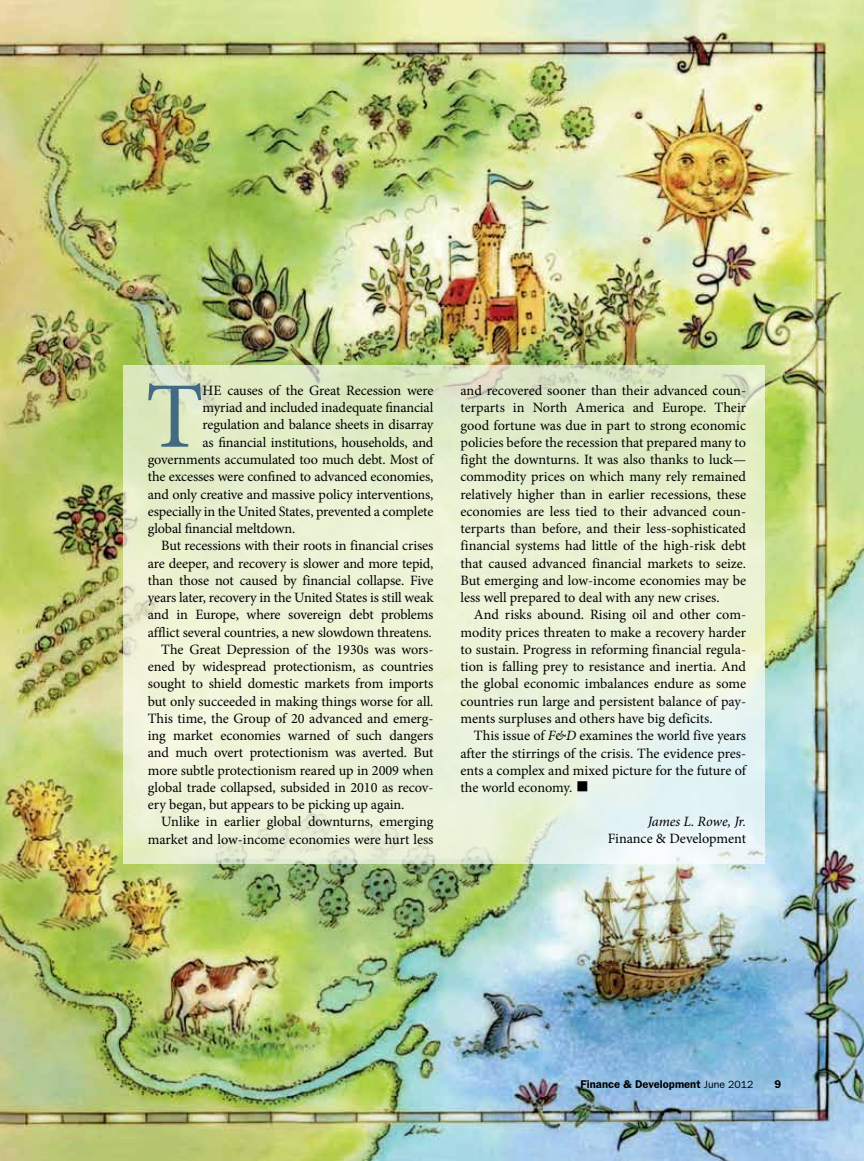
<style>
.page{position:relative;width:864px;height:1161px;background:#fff}
.page>*{position:absolute;margin:0;border:0;box-sizing:border-box;transform-origin:0 0}
.t1{font:93.9px "Minion Pro";color:#416a83}
.t2{font:34.5px "Minion Pro";color:#000}
.t3{font:14.25px/17.2px "Minion Pro";letter-spacing:-.005em;color:#000;text-align:right}
.t4{font:600 11.25px "ITC Franklin Gothic Std";color:#000}
.s1{font-style:italic}
.s2{font-weight:400;font-size:10.5px}
</style>
<div class="page">
<img style="left:0;top:0;width:864px;height:1161px">
<svg style="left:123px;top:365px;width:642px;height:499px;background:#e7f0d4"></svg>
<p class="t1" style="left:146px;top:354px;width:59px">T</p>
<p class="t3" style="left:203px;top:382px;width:232px">he causes of the Great Recession were</p>
<p class="t3" style="left:203px;top:399px;width:232px">myriad and included inadequate financial</p>
<p class="t3" style="left:203px;top:416px;width:233px">regulation and balance sheets in disarray</p>
<p class="t3" style="left:203px;top:434px;width:232px">as financial institutions, households, and</p>
<p class="t3" style="left:148px;top:451px;width:287px">governments accumulated too much debt. Most of</p>
<p class="t3" style="left:148px;top:468px;width:287px">the excesses were confined to advanced economies,</p>
<p class="t3" style="left:148px;top:485px;width:287px">and only creative and massive policy interventions,</p>
<p class="t3" style="left:148px;top:503px;width:287px">especially in the United States, prevented a complete</p>
<p class="t3" style="left:148px;top:520px;width:149px">global financial meltdown.</p>
<p class="t3" style="left:161px;top:537px;width:274px">But recessions with their roots in financial crises</p>
<p class="t3" style="left:148px;top:554px;width:287px">are deeper, and recovery is slower and more tepid,</p>
<p class="t3" style="left:148px;top:572px;width:287px">than those not caused by financial collapse. Five</p>
<p class="t3" style="left:148px;top:589px;width:287px">years later, recovery in the United States is still weak</p>
<p class="t3" style="left:148px;top:606px;width:287px">and in Europe, where sovereign debt problems</p>
<p class="t3" style="left:148px;top:623px;width:285px">afflict several countries, a new slowdown threatens.</p>
<p class="t3" style="left:161px;top:641px;width:274px">The Great Depression of the 1930s was wors-</p>
<p class="t3" style="left:148px;top:658px;width:287px">ened by widespread protectionism, as countries</p>
<p class="t3" style="left:148px;top:675px;width:287px">sought to shield domestic markets from imports</p>
<p class="t3" style="left:148px;top:692px;width:287px">but only succeeded in making things worse for all.</p>
<p class="t3" style="left:148px;top:710px;width:287px">This time, the Group of 20 advanced and emerg-</p>
<p class="t3" style="left:148px;top:727px;width:287px">ing market economies warned of such dangers</p>
<p class="t3" style="left:148px;top:744px;width:287px">and much overt protectionism was averted. But</p>
<p class="t3" style="left:148px;top:762px;width:287px">more subtle protectionism reared up in 2009 when</p>
<p class="t3" style="left:148px;top:779px;width:287px">global trade collapsed, subsided in 2010 as recov-</p>
<p class="t3" style="left:148px;top:796px;width:258px">ery began, but appears to be picking up again.</p>
<p class="t3" style="left:161px;top:813px;width:274px">Unlike in earlier global downturns, emerging</p>
<p class="t3" style="left:148px;top:831px;width:287px">market and low-income economies were hurt less</p>
<p class="t3" style="left:460px;top:382px;width:287px">and recovered sooner than their advanced coun-</p>
<p class="t3" style="left:460px;top:399px;width:287px">terparts in North America and Europe. Their</p>
<p class="t3" style="left:460px;top:417px;width:287px">good fortune was due in part to strong economic</p>
<p class="t3" style="left:460px;top:434px;width:287px">policies before the recession that prepared many to</p>
<p class="t3" style="left:460px;top:451px;width:287px">fight the downturns. It was also thanks to luck—</p>
<p class="t3" style="left:460px;top:468px;width:287px">commodity prices on which many rely remained</p>
<p class="t3" style="left:460px;top:486px;width:287px">relatively higher than in earlier recessions, these</p>
<p class="t3" style="left:460px;top:503px;width:287px">economies are less tied to their advanced coun-</p>
<p class="t3" style="left:460px;top:520px;width:287px">terparts than before, and their less-sophisticated</p>
<p class="t3" style="left:460px;top:537px;width:287px">financial systems had little of the high-risk debt</p>
<p class="t3" style="left:460px;top:555px;width:287px">that caused advanced financial markets to seize.</p>
<p class="t3" style="left:460px;top:572px;width:287px">But emerging and low-income economies may be</p>
<p class="t3" style="left:460px;top:589px;width:261px">less well prepared to deal with any new crises.</p>
<p class="t3" style="left:474px;top:606px;width:274px">And risks abound. Rising oil and other com-</p>
<p class="t3" style="left:460px;top:624px;width:287px">modity prices threaten to make a recovery harder</p>
<p class="t3" style="left:460px;top:641px;width:287px">to sustain. Progress in reforming financial regula-</p>
<p class="t3" style="left:460px;top:658px;width:287px">tion is falling prey to resistance and inertia. And</p>
<p class="t3" style="left:460px;top:675px;width:287px">the global economic imbalances endure as some</p>
<p class="t3" style="left:460px;top:693px;width:287px">countries run large and persistent balance of pay-</p>
<p class="t3" style="left:460px;top:710px;width:254px">ments surpluses and others have big deficits.</p>
<p class="t3" style="left:474px;top:727px;width:274px">This issue of <span class="s1">F&amp;D</span> examines the world five years</p>
<p class="t3" style="left:460px;top:744px;width:287px">after the stirrings of the crisis. The evidence pres-</p>
<p class="t3" style="left:460px;top:762px;width:287px">ents a complex and mixed picture for the future of</p>
<p class="t3" style="left:460px;top:779px;width:113px">the world economy.</p>
<p class="t2" style="left:575px;top:761px;width:16px">■</p>
<p class="t3" style="left:608px;top:813px;width:140px"><span class="s1">James L. Rowe, Jr.<br></span>Finance &amp; Development</p>
<p class="t4" style="left:581px;top:1077px;width:174px">Finance &amp; Development <span class="s2">June 2012</span></p>
<p class="t4" style="left:774px;top:1077px;width:8px">9</p>
</div>
